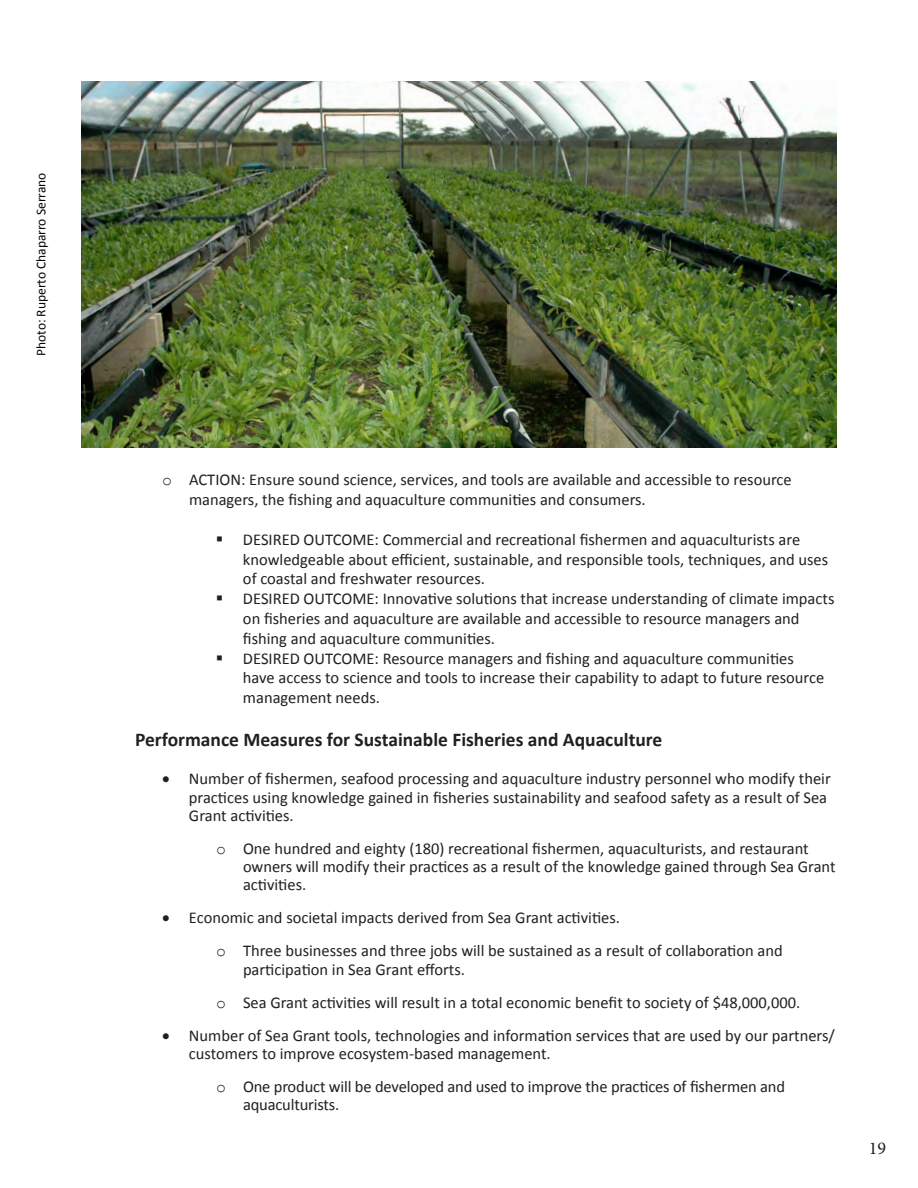
<style>
.page{position:relative;width:918px;height:1188px;background:#fff}
.page>*{position:absolute;margin:0;border:0;box-sizing:border-box;transform-origin:0 0}
.t1{font:700 19.5px "Calibri";color:#231f20}
.t2{font:18px "Minion Pro";color:#231f20}
.t3{font:16.5px/19.8px "Calibri";color:#231f20}
.t4{font:13.5px "Calibri";color:#040503}
.s1{font-family:"Courier New"}
</style>
<div class="page">
<img style="left:82px;top:81px;width:754px;height:367px">
<p class="t4" style="left:33px;top:356px;width:185px;rotate:-90deg">Photo: Ruperto Chaparro Serrano</p>
<p class="t3" style="left:189px;top:470px;width:604px;text-indent:-27px"><span class="s1">o</span> ACTION: Ensure sound science, services, and tools are available and accessible to resource managers, the fishing and aquaculture communities and consumers.</p>
<p class="t3" style="left:243px;top:529px;width:587px;text-indent:-27px">▪ DESIRED OUTCOME: Commercial and recreational fishermen and aquaculturists are knowledgeable about efficient, sustainable, and responsible tools, techniques, and uses of coastal and freshwater resources.</p>
<p class="t3" style="left:243px;top:589px;width:593px;text-indent:-27px">▪ DESIRED OUTCOME: Innovative solutions that increase understanding of climate impacts on fisheries and aquaculture are available and accessible to resource managers and fishing and aquaculture communities.</p>
<p class="t3" style="left:243px;top:648px;width:583px;text-indent:-27px">▪ DESIRED OUTCOME: Resource managers and fishing and aquaculture communities have access to science and tools to increase their capability to adapt to future resource management needs.</p>
<p class="t1" style="left:135px;top:727px;width:529px">Performance Measures for Sustainable Fisheries and Aquaculture</p>
<p class="t3" style="left:189px;top:770px;width:643px;line-height:18.1px;text-indent:-27px">• Number of fishermen, seafood processing and aquaculture industry personnel who modify their practices using knowledge gained in fisheries sustainability and seafood safety as a result of Sea<br>Grant activities.</p>
<p class="t3" style="left:243px;top:839px;width:594px;line-height:18.1px;text-indent:-27px"><span class="s1">o</span> One hundred and eighty (180) recreational fishermen, aquaculturists, and restaurant owners will modify their practices as a result of the knowledge gained through Sea Grant activities.</p>
<p class="t3" style="left:162px;top:908px;width:460px">• Economic and societal impacts derived from Sea Grant activities.</p>
<p class="t3" style="left:243px;top:942px;width:541px;line-height:18.1px;text-indent:-27px"><span class="s1">o</span> Three businesses and three jobs will be sustained as a result of collaboration and participation in Sea Grant efforts.</p>
<p class="t3" style="left:216px;top:992px;width:586px"><span class="s1">o</span> Sea Grant activities will result in a total economic benefit to society of $48,000,000.</p>
<p class="t3" style="left:189px;top:1026px;width:647px;line-height:18.1px;text-indent:-27px">• Number of Sea Grant tools, technologies and information services that are used by our partners/ customers to improve ecosystem-based management.</p>
<p class="t3" style="left:243px;top:1078px;width:544px;line-height:18.1px;text-indent:-27px"><span class="s1">o</span> One product will be developed and used to improve the practices of fishermen and aquaculturists.</p>
<p class="t2" style="left:869px;top:1136px;width:19px">19</p>
</div>
